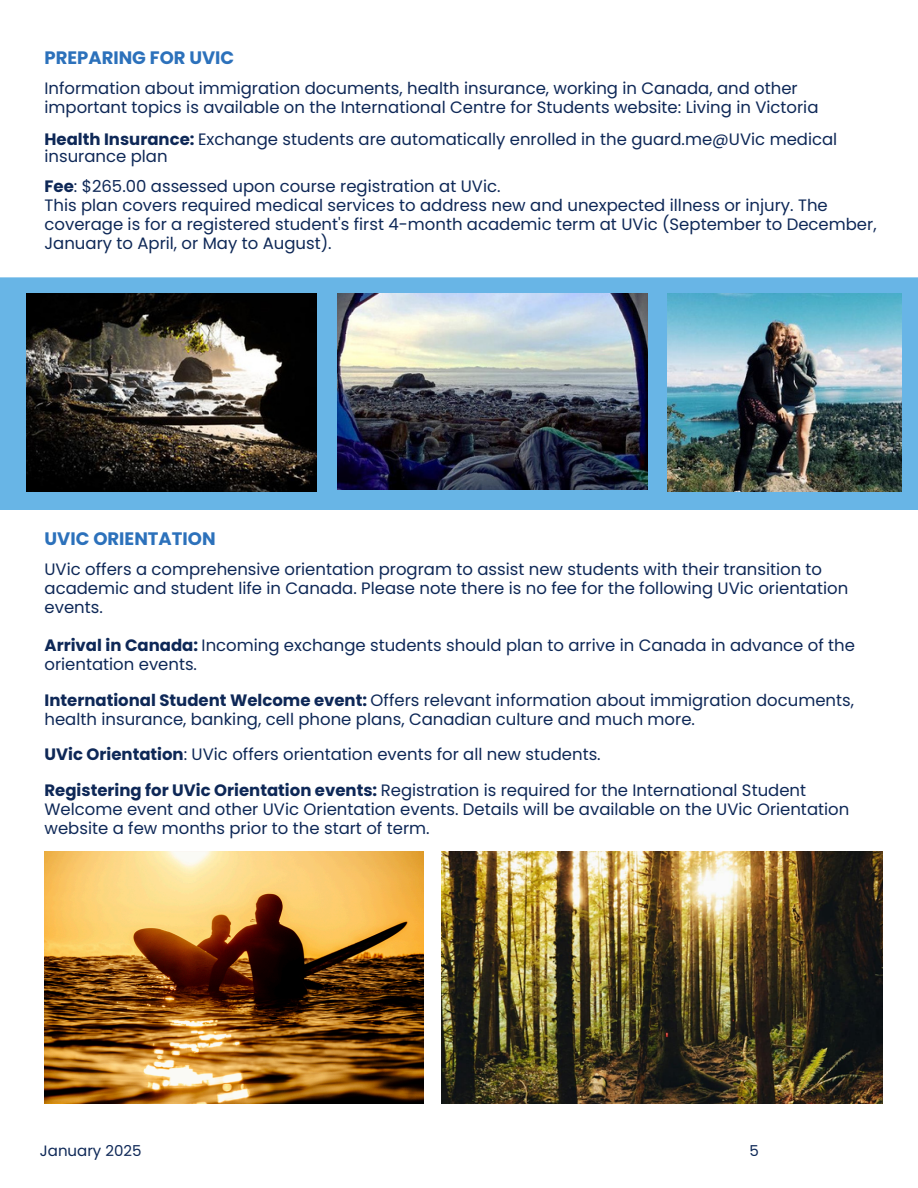
<style>
.page{position:relative;width:918px;height:1188px;background:#fff}
.page>*{position:absolute;margin:0;border:0;box-sizing:border-box;transform-origin:0 0}
.t1{font:700 18px "Poppins";color:#2c71bb}
.t2{font:16.5px/19.2px "Poppins";color:#0e2857}
.t3{font:15px "Poppins";color:#0e2857}
.s1{font-weight:700}
</style>
<div class="page">
<div style="left:0;top:277px;width:918px;height:233px;background:#68b5e6"></div>
<img style="left:26px;top:294px;width:291px;height:198px">
<img style="left:337px;top:294px;width:311px;height:196px">
<img style="left:667px;top:294px;width:234px;height:198px">
<img style="left:45px;top:851px;width:379px;height:252px">
<img style="left:441px;top:851px;width:441px;height:253px">
<h2 class="t1" style="left:45px;top:45px;width:191px">PREPARING FOR UVIC</h2>
<h2 class="t2" style="left:45px;top:79px;width:775px">Information about immigration documents, health insurance, working in Canada, and other important topics is available on the International Centre for Students website: Living in Victoria</h2>
<h2 class="t2" style="left:45px;top:131px;width:794px;line-height:16.8px"><span class="s1">Health Insurance:</span> Exchange students are automatically enrolled in the guard.me@UVic medical insurance plan</h2>
<p class="t2" style="left:45px;top:177px;width:834px"><span class="s1">Fee</span>: $265.00 assessed upon course registration at UVic.<br>This plan covers required medical services to address new and unexpected illness or injury. The coverage is for a registered student's first 4-month academic term at UVic (September to December, January to April, or May to August).</p>
<p class="t1" style="left:45px;top:526px;width:173px">UVIC ORIENTATION</p>
<p class="t2" style="left:45px;top:560px;width:805px">UVic offers a comprehensive orientation program to assist new students with their transition to academic and student life in Canada. Please note there is no fee for the following UVic orientation events.</p>
<h2 class="t2" style="left:45px;top:636px;width:812px"><span class="s1">Arrival in Canada:</span> Incoming exchange students should plan to arrive in Canada in advance of the orientation events.</h2>
<h2 class="t2" style="left:45px;top:691px;width:811px"><span class="s1">International Student Welcome event:</span> Offers relevant information about immigration documents, health insurance, banking, cell phone plans, Canadian culture and much more.</h2>
<h2 class="t2" style="left:45px;top:745px;width:558px"><span class="s1">UVic Orientation</span>: UVic offers orientation events for all new students.</h2>
<h1 class="t2" style="left:45px;top:781px;width:806px"><span class="s1">Registering for UVic Orientation events:</span> Registration is required for the International Student<br>Welcome event and other UVic Orientation events. Details will be available on the UVic Orientation website a few months prior to the start of term.</h1>
<h2 class="t3" style="left:40px;top:1140px;width:103px">January 2025</h2>
<h1 class="t3" style="left:749px;top:1140px;width:11px">5</h1>
</div>
